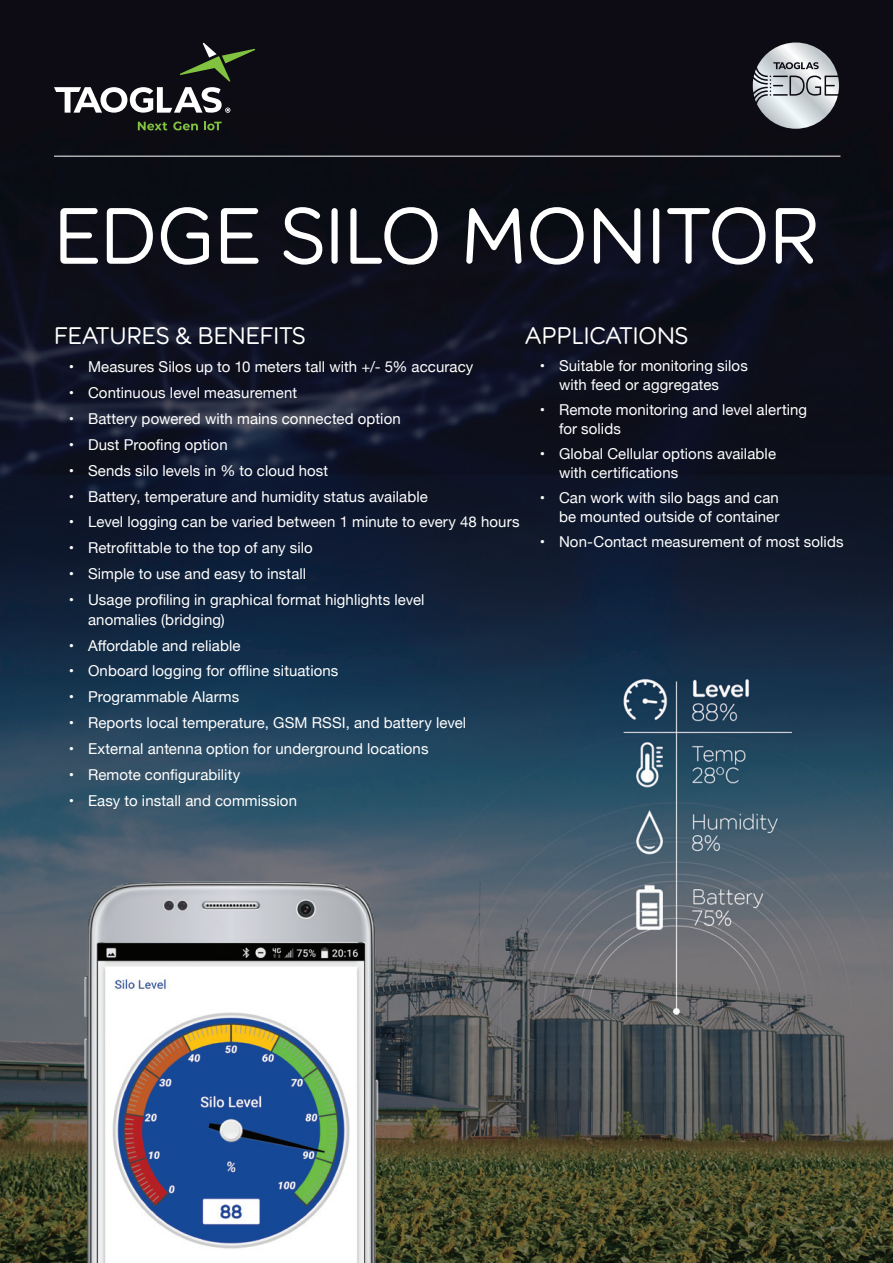
<style>
.page{position:relative;width:893px;height:1263px;background:#fff}
.page>*{position:absolute;margin:0;border:0;box-sizing:border-box;transform-origin:0 0}
.t1{font:79.5px "easy Jet Rounded";color:#fff}
.t2{font:24px "easy Jet Rounded";color:#fff}
.t3{font:15px/18.8px "Helvetica Neue";letter-spacing:.005em;color:#fff}
</style>
<div class="page">
<img style="left:0;top:0;width:893px;height:1263px">
<img style="left:73px;top:870px;width:316px;height:393px">
<hr style="left:54px;top:156px;width:786px;height:1px;background:#fff">
<svg style="left:54px;top:43px;width:201px;height:70px;background:#353637"></svg>
<svg style="left:138px;top:122px;width:29px;height:8px"></svg>
<svg style="left:173px;top:122px;width:25px;height:8px"></svg>
<svg style="left:204px;top:122px;width:18px;height:8px"></svg>
<svg style="left:753px;top:43px;width:86px;height:86px;background:#9ca0a4"></svg>
<h1 class="t1" style="left:54px;top:190px;width:767px">EDGE SILO MONITOR</h1>
<h2 class="t2" style="left:54px;top:322px;width:253px">FEATURES &amp; BENEFITS</h2>
<p class="t3" style="left:69px;top:358px;width:406px">• Measures Silos up to 10 meters tall with +/- 5% accuracy</p>
<p class="t3" style="left:69px;top:384px;width:230px">• Continuous level measurement</p>
<p class="t3" style="left:69px;top:410px;width:333px">• Battery powered with mains connected option</p>
<p class="t3" style="left:69px;top:436px;width:160px">• Dust Proofing option</p>
<p class="t3" style="left:69px;top:462px;width:261px">• Sends silo levels in % to cloud host</p>
<p class="t3" style="left:69px;top:488px;width:361px">• Battery, temperature and humidity status available</p>
<p class="t3" style="left:69px;top:514px;width:452px">• Level logging can be varied between 1 minute to every 48 hours</p>
<p class="t3" style="left:69px;top:539px;width:246px">• Retrofittable to the top of any silo</p>
<p class="t3" style="left:69px;top:565px;width:239px">• Simple to use and easy to install</p>
<p class="t3" style="left:88px;top:591px;width:338px;line-height:19.5px;text-indent:-19px">• Usage profiling in graphical format highlights level anomalies (bridging)</p>
<p class="t3" style="left:69px;top:637px;width:173px">• Affordable and reliable</p>
<p class="t3" style="left:69px;top:662px;width:271px">• Onboard logging for offline situations</p>
<p class="t3" style="left:69px;top:688px;width:172px">• Programmable Alarms</p>
<p class="t3" style="left:69px;top:714px;width:399px">• Reports local temperature, GSM RSSI, and battery level</p>
<p class="t3" style="left:69px;top:740px;width:361px">• External antenna option for underground locations</p>
<p class="t3" style="left:69px;top:766px;width:173px">• Remote configurability</p>
<p class="t3" style="left:69px;top:792px;width:230px">• Easy to install and commission</p>
<h2 class="t2" style="left:525px;top:322px;width:165px">APPLICATIONS</h2>
<p class="t3" style="left:559px;top:358px;width:190px;text-indent:-19px">• Suitable for monitoring silos with feed or aggregates</p>
<p class="t3" style="left:559px;top:401px;width:250px;text-indent:-19px">• Remote monitoring and level alerting for solids</p>
<p class="t3" style="left:559px;top:445px;width:219px;text-indent:-19px">• Global Cellular options available with certifications</p>
<p class="t3" style="left:540px;top:489px;width:241px;text-align:right">• Can work with silo bags and can be mounted outside of container</p>
<p class="t3" style="left:540px;top:533px;width:305px">• Non-Contact measurement of most solids</p>
</div>
